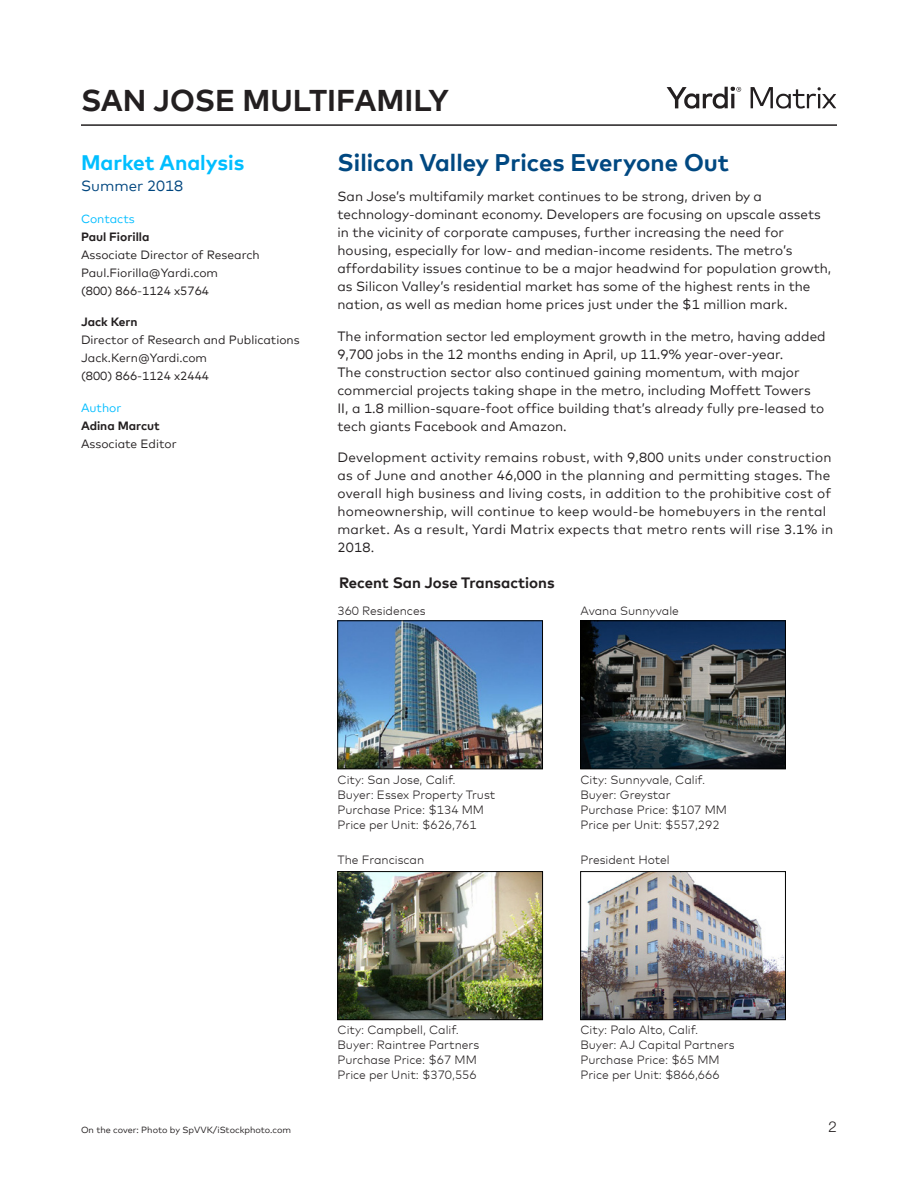
<style>
.page{position:relative;width:918px;height:1188px;background:#fff}
.page>*{position:absolute;margin:0;border:0;box-sizing:border-box;transform-origin:0 0}
.Heading_1{font:700 30px "Mark Offc Pro";color:#231f20}
.Matrix_Head{font:700 24px "Mark Offc Pro";color:#004881}
.Matrix_Body_Note{font:700 21px "Mark Offc Pro";color:#00beff}
.Matrix_Chart_Heads{font:700 15px "Mark Offc Pro";color:#231f20}
.Matrix_Body_Note-2{font:15px "Mark Offc Pro";color:#00467f}
.t1{font:300 15px "Helvetica Neue LT Std";color:#231f20}
.Matrix_Body{font:13.5px/18px "Mark Offc Pro";color:#231f20}
.t2{font:300 12px/15px "Mark Offc Pro";color:#231f20}
.Matrix_Body_Note-3{font:12px/18px "Mark Offc Pro";color:#231f20}
.Matrix_Body_Note-4{font:12px "Mark Offc Pro";color:#00bdff}
.Matrix_Body_Note-5{font:9px "Mark Offc Pro";color:#231f20}
.s1{font-weight:700}
</style>
<div class="page">
<hr style="left:81px;top:124px;width:756px;height:2px;background:#231f20">
<svg style="left:667px;top:86px;width:74px;height:23px"></svg>
<svg style="left:751px;top:87px;width:85px;height:22px"></svg>
<img style="left:582px;top:623px;width:202px;height:144px">
<div style="left:580px;top:621px;width:206px;height:148px;border:1px solid #000"></div>
<img style="left:582px;top:873px;width:202px;height:145px">
<div style="left:580px;top:871px;width:206px;height:149px;border:1px solid #000"></div>
<img style="left:340px;top:623px;width:201px;height:144px">
<div style="left:338px;top:621px;width:205px;height:148px;border:1px solid #000"></div>
<img style="left:340px;top:873px;width:201px;height:145px">
<div style="left:338px;top:871px;width:205px;height:149px;border:1px solid #000"></div>
<p class="Heading_1" style="left:81px;top:77px;width:370px">SAN JOSE MULTIFAMILY</p>
<p class="Matrix_Body_Note" style="left:81px;top:147px;width:165px">Market Analysis</p>
<p class="Matrix_Body_Note-2" style="left:81px;top:175px;width:104px">Summer 2018</p>
<p class="Matrix_Body_Note-4" style="left:81px;top:209px;width:55px">Contacts</p>
<p class="Matrix_Body_Note-3" style="left:81px;top:226px;width:180px"><span class="s1">Paul Fiorilla<br></span>Associate Director of Research<br>Paul.Fiorilla@Yardi.com<br>(800) 866-1124 x5764</p>
<p class="Matrix_Body_Note-3" style="left:81px;top:312px;width:220px"><span class="s1">Jack Kern<br></span>Director of Research and Publications<br>Jack.Kern@Yardi.com<br>(800) 866-1124 x2444</p>
<p class="Matrix_Body_Note-4" style="left:81px;top:398px;width:42px">Author</p>
<p class="Matrix_Body_Note-3" style="left:81px;top:415px;width:97px"><span class="s1">Adina Marcut<br></span>Associate Editor</p>
<p class="Matrix_Head" style="left:338px;top:144px;width:393px">Silicon Valley Prices Everyone Out</p>
<p class="Matrix_Body" style="left:338px;top:186px;width:495px">San Jose’s multifamily market continues to be strong, driven by a technology-dominant economy. Developers are focusing on upscale assets in the vicinity of corporate campuses, further increasing the need for housing, especially for low- and median-income residents. The metro’s affordability issues continue to be a major headwind for population growth, as Silicon Valley’s residential market has some of the highest rents in the nation, as well as median home prices just under the $1 million mark.</p>
<p class="Matrix_Body" style="left:338px;top:326px;width:490px">The information sector led employment growth in the metro, having added 9,700 jobs in the 12 months ending in April, up 11.9% year-over-year.<br>The construction sector also continued gaining momentum, with major commercial projects taking shape in the metro, including Moffett Towers<br>II, a 1.8 million-square-foot office building that’s already fully pre-leased to tech giants Facebook and Amazon.</p>
<p class="Matrix_Body" style="left:338px;top:447px;width:497px">Development activity remains robust, with 9,800 units under construction as of June and another 46,000 in the planning and permitting stages. The overall high business and living costs, in addition to the prohibitive cost of homeownership, will continue to keep would-be homebuyers in the rental market. As a result, Yardi Matrix expects that metro rents will rise 3.1% in 2018.</p>
<p class="Matrix_Chart_Heads" style="left:339px;top:571px;width:217px">Recent San Jose Transactions</p>
<p class="t2" style="left:338px;top:602px;width:90px">360 Residences</p>
<p class="t2" style="left:580px;top:602px;width:100px">Avana Sunnyvale</p>
<p class="t2" style="left:338px;top:771px;width:159px">City: San Jose, Calif.<br>Buyer: Essex Property Trust<br>Purchase Price: $134 MM</p>
<p class="t2" style="left:338px;top:816px;width:141px">Price per Unit: $626,761</p>
<p class="t2" style="left:338px;top:852px;width:88px">The Franciscan</p>
<p class="t2" style="left:580px;top:771px;width:126px">City: Sunnyvale, Calif.</p>
<p class="t2" style="left:580px;top:786px;width:148px">Buyer: Greystar<br>Purchase Price: $107 MM</p>
<p class="t2" style="left:580px;top:816px;width:141px">Price per Unit: $557,292</p>
<p class="t2" style="left:580px;top:852px;width:91px">President Hotel</p>
<p class="Matrix_Body_Note-5" style="left:81px;top:1123px;width:212px">On the cover: Photo by SpVVK/iStockphoto.com</p>
<p class="t2" style="left:338px;top:1022px;width:143px">City: Campbell, Calif.<br>Buyer: Raintree Partners<br>Purchase Price: $67 MM</p>
<p class="t2" style="left:338px;top:1067px;width:141px">Price per Unit: $370,556</p>
<p class="t2" style="left:580px;top:1022px;width:156px">City: Palo Alto, Calif.<br>Buyer: AJ Capital Partners<br>Purchase Price: $65 MM</p>
<p class="t2" style="left:580px;top:1067px;width:141px">Price per Unit: $866,666</p>
<p class="t1" style="left:829px;top:1118px;width:10px">2</p>
</div>
